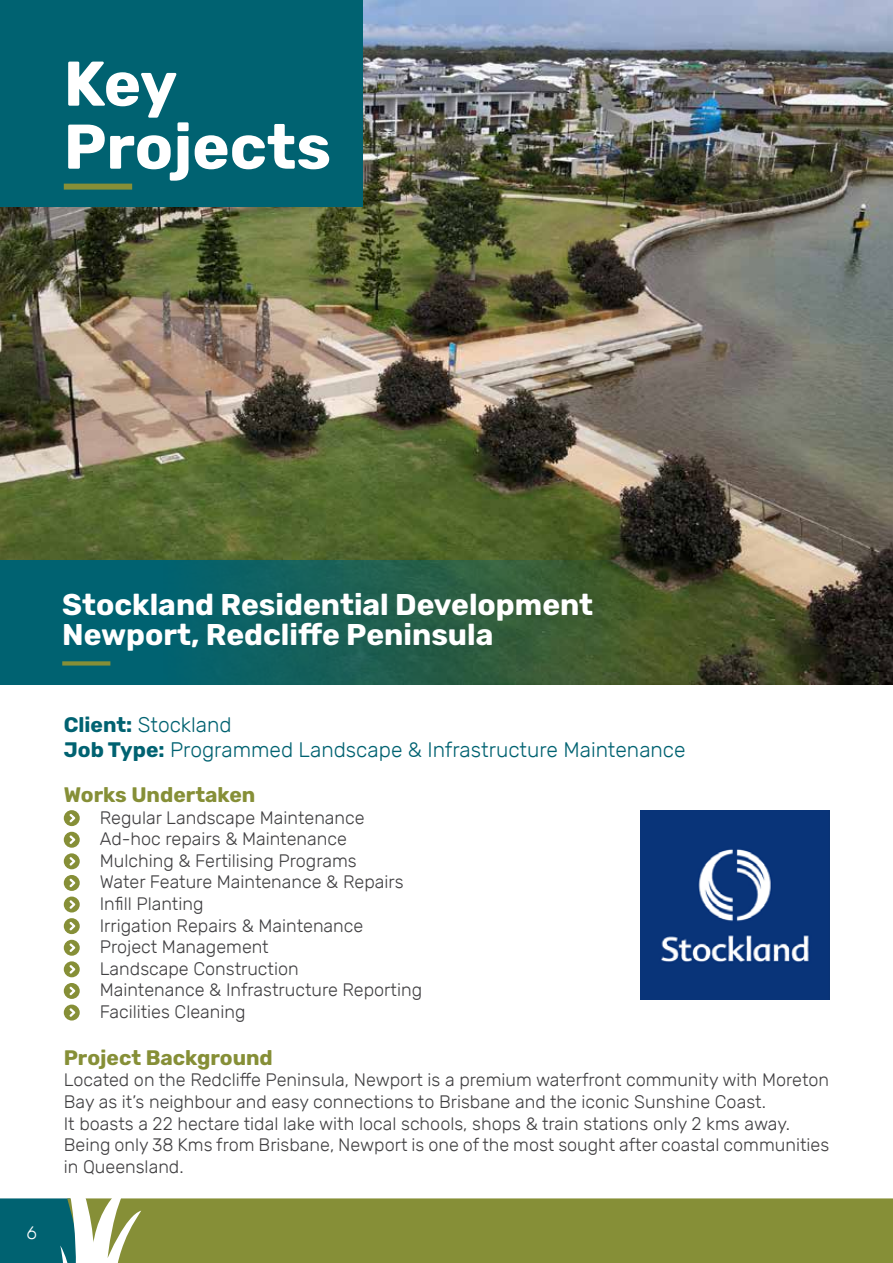
<style>
.page{position:relative;width:893px;height:1263px;background:#fff}
.page>*{position:absolute;margin:0;border:0;box-sizing:border-box;transform-origin:0 0}
.t1{font:700 63px/63px "Rubik";color:#fff}
.t2{font:700 30px/30px "Rubik";color:#fff}
.t3{font:300 21px/25.2px "Rubik";color:#006271}
.t4{font:700 21px "Rubik";color:#868f37}
.t5{font:300 18px/21.6px "Rubik";color:#414042}
.t6{font:300 18px "Rubik";color:#fff}
.s1{font-weight:700}
</style>
<div class="page">
<div style="left:141px;top:1198px;width:752px;height:65px;background:#868f37"></div>
<svg style="left:0;top:1198px;width:141px;height:65px"></svg>
<img style="left:640px;top:810px;width:189px;height:189px">
<img style="left:0;top:0;width:893px;height:684px">
<div style="left:0;top:560px;width:648px;height:124px;background:linear-gradient(to right,#00647f,#445b2b)"></div>
<svg style="left:62px;top:661px;width:48px;height:4px"></svg>
<svg style="left:64px;top:810px;width:16px;height:16px"></svg>
<svg style="left:64px;top:832px;width:16px;height:37px"></svg>
<svg style="left:64px;top:875px;width:16px;height:37px"></svg>
<svg style="left:64px;top:918px;width:16px;height:16px"></svg>
<svg style="left:64px;top:940px;width:16px;height:37px"></svg>
<svg style="left:64px;top:983px;width:16px;height:37px"></svg>
<div style="left:0;top:0;width:363px;height:207px;background:#006271"></div>
<div style="left:64px;top:184px;width:68px;height:6px;background:#868f37"></div>
<h1 class="t1" style="left:64px;top:54px;width:269px">Key<br>Projects</h1>
<p class="t6" style="left:26px;top:1223px;width:12px">6</p>
<h2 class="t2" style="left:62px;top:591px;width:533px">Stockland Residential Development<br>Newport, Redcliffe Peninsula</h2>
<p class="t3" style="left:64px;top:712px;width:623px"><span class="s1">Client:</span> Stockland<br><span class="s1">Job Type:</span> Programmed Landscape &amp; Infrastructure Maintenance</p>
<p class="t4" style="left:64px;top:782px;width:193px">Works Undertaken</p>
<p class="t5" style="left:100px;top:807px;width:324px">Regular Landscape Maintenance<br>Ad-hoc repairs &amp; Maintenance<br>Mulching &amp; Fertilising Programs<br>Water Feature Maintenance &amp; Repairs<br>Infill Planting<br>Irrigation Repairs &amp; Maintenance<br>Project Management<br>Landscape Construction<br>Maintenance &amp; Infrastructure Reporting<br>Facilities Cleaning</p>
<p class="t4" style="left:64px;top:1045px;width:211px">Project Background</p>
<p class="t5" style="left:64px;top:1070px;width:767px">Located on the Redcliffe Peninsula, Newport is a premium waterfront community with Moreton Bay as it’s neighbour and easy connections to Brisbane and the iconic Sunshine Coast.<br>It boasts a 22 hectare tidal lake with local schools, shops &amp; train stations only 2 kms away.<br>Being only 38 Kms from Brisbane, Newport is one of the most sought after coastal communities in Queensland.</p>
</div>
